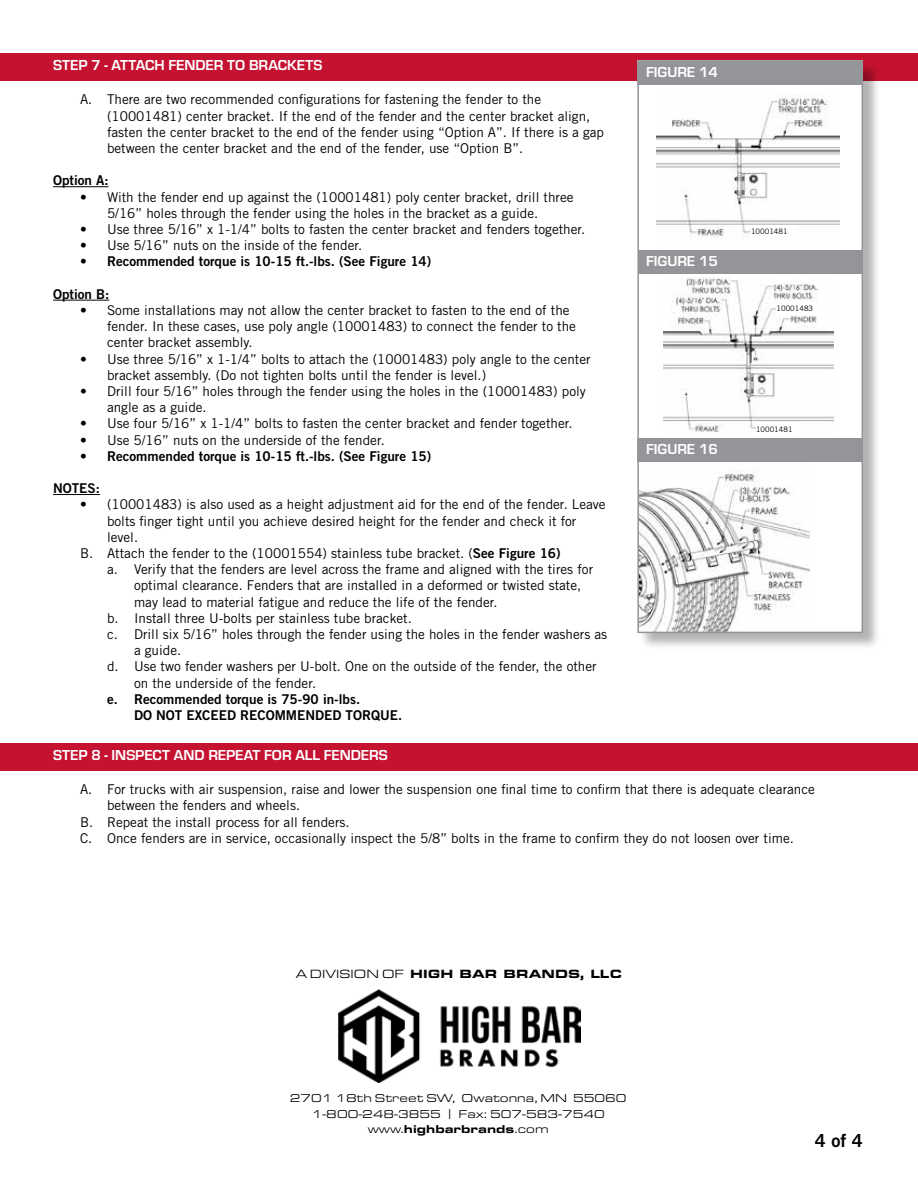
<style>
.page{position:relative;width:918px;height:1188px;background:#fff}
.page>*{position:absolute;margin:0;border:0;box-sizing:border-box;transform-origin:0 0}
.t1{font:18px "Trade Gothic LT Std Bd 2";color:#000}
.t2{font:700 15px "Eurostile";color:#fff}
.t3{font:13.5px/16.2px "Trade Gothic LT Std";color:#000}
.t4{font:13.5px/16.2px "Trade Gothic LT Std Bd 2";color:#000}
.t5{font:900 12.45px "Eurostile Ext";color:#000}
.t6{font:11.7px/15.8px "Eurostile Ext";color:#000;text-align:center}
.t7{font:7.5px "Trade Gothic LT Std";color:#000}
.s1{font-family:"Trade Gothic LT Std Bd 2"}
.s2{font-weight:400}
.s3{font-weight:900}
</style>
<div class="page">
<div style="left:0;top:54px;width:918px;height:27px;background:#c41230"></div>
<div style="left:0;top:743px;width:918px;height:28px;background:#c41230"></div>
<hr style="left:53px;top:186px;width:56px;height:1px;background:#000">
<hr style="left:53px;top:300px;width:56px;height:1px;background:#000">
<hr style="left:53px;top:494px;width:47px;height:1px;background:#000">
<div style="left:639px;top:62px;width:242px;height:588px;background:#000;opacity:.3"></div>
<div style="left:637px;top:61px;width:226px;height:571px;background:#fff"></div>
<img style="left:657px;top:94px;width:182px;height:145px">
<img style="left:664px;top:278px;width:170px;height:154px">
<img style="left:640px;top:470px;width:169px;height:160px">
<div style="left:637px;top:61px;width:226px;height:24px;background:#939598"></div>
<div style="left:637px;top:60px;width:226px;height:573px;border:2px solid #939598"></div>
<div style="left:637px;top:438px;width:226px;height:24px;background:#939598"></div>
<div style="left:638px;top:250px;width:225px;height:24px;background:#939598"></div>
<div style="left:751px;top:225px;width:45px;height:13px;background:#fff"></div>
<div style="left:756px;top:423px;width:45px;height:13px;background:#fff"></div>
<div style="left:777px;top:302px;width:45px;height:13px;background:#fff"></div>
<img style="left:338px;top:989px;width:243px;height:94px">
<p class="t2" style="left:53px;top:54px;width:271px">STEP 7 - ATTACH FENDER TO BRACKETS</p>
<p class="t3" style="left:107px;top:91px;width:499px;text-indent:-27px">A. There are two recommended configurations for fastening the fender to the (10001481) center bracket. If the end of the fender and the center bracket align, fasten the center bracket to the end of the fender using “Option A”. If there is a gap between the center bracket and the end of the fender, use “Option B”.</p>
<p class="t4" style="left:53px;top:172px;width:57px">Option A:</p>
<p class="t3" style="left:107px;top:189px;width:468px;text-indent:-27px">• With the fender end up against the (10001481) poly center bracket, drill three<br>5/16” holes through the fender using the holes in the bracket as a guide.</p>
<p class="t3" style="left:80px;top:221px;width:507px">• Use three 5/16” x 1-1/4” bolts to fasten the center bracket and fenders together.</p>
<p class="t3" style="left:80px;top:237px;width:284px">• Use 5/16” nuts on the inside of the fender.</p>
<p class="t4" style="left:80px;top:253px;width:353px">• Recommended torque is 10-15 ft.-lbs. (See Figure 14)</p>
<p class="t4" style="left:53px;top:286px;width:58px">Option B:</p>
<p class="t3" style="left:107px;top:302px;width:471px;text-indent:-27px">• Some installations may not allow the center bracket to fasten to the end of the fender. In these cases, use poly angle (10001483) to connect the fender to the center bracket assembly.</p>
<p class="t3" style="left:107px;top:351px;width:485px;text-indent:-27px">• Use three 5/16” x 1-1/4” bolts to attach the (10001483) poly angle to the center bracket assembly. (Do not tighten bolts until the fender is level.)</p>
<p class="t3" style="left:107px;top:383px;width:480px;text-indent:-27px">• Drill four 5/16” holes through the fender using the holes in the (10001483) poly angle as a guide.</p>
<p class="t3" style="left:80px;top:415px;width:494px">• Use four 5/16” x 1-1/4” bolts to fasten the center bracket and fender together.</p>
<p class="t3" style="left:80px;top:432px;width:306px">• Use 5/16” nuts on the underside of the fender.</p>
<p class="t4" style="left:80px;top:448px;width:353px">• Recommended torque is 10-15 ft.-lbs. (See Figure 15)</p>
<p class="t4" style="left:53px;top:480px;width:48px">NOTES:</p>
<p class="t3" style="left:80px;top:496px;width:527px">• (10001483) is also used as a height adjustment aid for the end of the fender. Leave</p>
<p class="t3" style="left:107px;top:513px;width:471px">bolts finger tight until you achieve desired height for the fender and check it for</p>
<p class="t3" style="left:107px;top:529px;width:33px">level.</p>
<p class="t3" style="left:80px;top:545px;width:482px">B. Attach the fender to the (10001554) stainless tube bracket. (<span class="s1">See Figure 16)</span></p>
<p class="t3" style="left:107px;top:561px;width:488px">a. Verify that the fenders are level across the frame and aligned with the tires for</p>
<p class="t3" style="left:134px;top:577px;width:449px">optimal clearance. Fenders that are installed in a deformed or twisted state,</p>
<p class="t3" style="left:134px;top:594px;width:365px">may lead to material fatigue and reduce the life of the fender.</p>
<p class="t3" style="left:107px;top:610px;width:306px">b. Install three U-bolts per stainless tube bracket.</p>
<p class="t3" style="left:107px;top:626px;width:502px">c. Drill six 5/16” holes through the fender using the holes in the fender washers as</p>
<p class="t3" style="left:134px;top:642px;width:49px">a guide.</p>
<p class="t3" style="left:107px;top:658px;width:491px">d. Use two fender washers per U-bolt. One on the outside of the fender, the other</p>
<p class="t3" style="left:134px;top:675px;width:184px">on the underside of the fender.</p>
<p class="t4" style="left:134px;top:691px;width:270px;text-indent:-27px">e. Recommended torque is 75-90 in-lbs.<br>DO NOT EXCEED RECOMMENDED TORQUE.</p>
<p class="t2" style="left:53px;top:744px;width:336px">STEP 8 - INSPECT AND REPEAT FOR ALL FENDERS</p>
<p class="t3" style="left:80px;top:781px;width:736px">A. For trucks with air suspension, raise and lower the suspension one final time to confirm that there is adequate clearance</p>
<p class="t3" style="left:107px;top:797px;width:195px">between the fenders and wheels.</p>
<p class="t3" style="left:80px;top:814px;width:271px">B. Repeat the install process for all fenders.</p>
<p class="t3" style="left:80px;top:830px;width:715px">C. Once fenders are in service, occasionally inspect the 5/8” bolts in the frame to confirm they do not loosen over time.</p>
<p class="t2" style="left:646px;top:61px;width:73px">FIGURE 14</p>
<p class="t7" style="left:751px;top:227px;width:38px">10001481</p>
<p class="t2" style="left:646px;top:250px;width:73px">FIGURE 15</p>
<p class="t7" style="left:777px;top:304px;width:38px">10001483</p>
<p class="t7" style="left:756px;top:425px;width:38px">10001481</p>
<p class="t2" style="left:646px;top:438px;width:73px">FIGURE 16</p>
<p class="t5" style="left:296px;top:964px;width:328px"><span class="s2">A DIVISION OF</span> HIGH BAR BRANDS, LLC</p>
<p class="t6" style="left:290px;top:1090px;width:338px">2701 18th Street SW, Owatonna, MN 55060<br>1-800-248-3855 | Fax: 507-583-7540 www.<span class="s3">highbarbrands</span>.com</p>
<h1 class="t1" style="left:815px;top:1129px;width:49px">4 of 4</h1>
</div>
